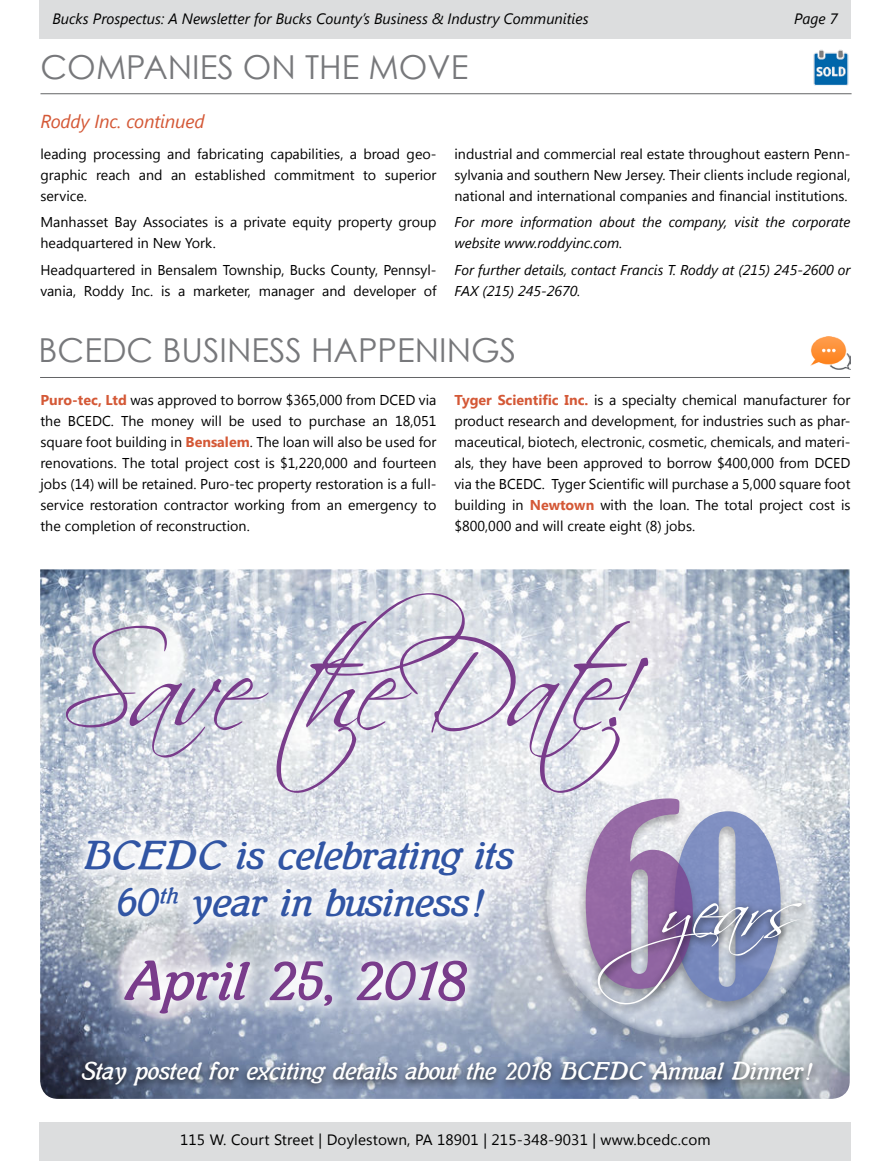
<style>
.page{position:relative;width:891px;height:1161px;background:#fff}
.page>*{position:absolute;margin:0;border:0;box-sizing:border-box;transform-origin:0 0}
.t1{font:119.1px "Scriptina Pro";color:#793c8b}
.t2{font:78.45px "Scriptina Pro";color:#fff}
.t3{font:700 54px "Mutter Krause Buch";color:#793c8b;scale:1.13 1}
.t4{font:700 39px/46.8px "Mutter Krause Buch";color:#3155a4;text-align:center;scale:1.09 1}
.t5{font:33px "Century Gothic";color:#77787b}
.t6{font:700 24px "Mutter Krause Buch";color:#fff;scale:1.06 1}
.t7{font:italic 18.75px "Segoe UI";letter-spacing:-.01em;color:#d45836}
.t8{font:italic 15px "Segoe UI";color:#000}
.t9{font:15px "Segoe UI";letter-spacing:.01em;color:#000}
.t10{font:14.25px/21px "Segoe UI";color:#000;text-align:justify}
.t11{font:italic 14.25px/21px "Segoe UI";color:#000}
.s1{font-weight:700;color:#d45836}
</style>
<div class="page">
<div style="left:39px;top:1122px;width:811px;height:39px;background:#dcddde"></div>
<div style="left:39px;top:0;width:811px;height:39px;background:#dcddde"></div>
<hr style="left:40px;top:93px;width:812px;height:1px;background:#636466">
<img style="left:813px;top:50px;width:35px;height:36px">
<hr style="left:40px;top:377px;width:810px;height:1px;background:#636466">
<img style="left:810px;top:337px;width:40px;height:32px">
<img style="left:40px;top:569px;width:810px;height:530px">
<svg style="left:66px;top:821px;width:466px;height:121px"></svg>
<div style="left:74px;top:1056px;width:747px;height:41px;background:#000;opacity:.75"></div>
<svg style="left:42px;top:569px;width:630px;height:249px"></svg>
<svg style="left:106px;top:942px;width:380px;height:90px;background:#c4cbd8"></svg>
<div style="left:534px;top:768px;width:293px;height:293px;background:#000;opacity:.37"></div>
<svg style="left:546px;top:763px;width:276px;height:275px"></svg>
<div style="left:665px;top:809px;width:123px;height:207px;background:#000;opacity:.4"></div>
<div style="left:576px;top:796px;width:124px;height:208px;background:#000;opacity:.4"></div>
<svg style="left:586px;top:798px;width:195px;height:203px;background:#ada4c7"></svg>
<div style="left:591px;top:896px;width:220px;height:118px;background:#000;opacity:.75"></div>
<p class="t8" style="left:52px;top:9px;width:538px">Bucks Prospectus: A Newsletter for Bucks County’s Business &amp; Industry Communities</p>
<p class="t8" style="left:794px;top:9px;width:45px">Page 7</p>
<h3 class="t5" style="left:40px;top:47px;width:430px">COMPANIES ON THE MOVE</h3>
<h3 class="t7" style="left:40px;top:108px;width:166px">Roddy Inc. continued</h3>
<p class="t10" style="left:41px;top:143px;width:398px">leading processing and fabricating capabilities, a broad geo&shy;graphic reach and an established commitment to superior service.</p>
<p class="t10" style="left:41px;top:211px;width:398px">Manhasset Bay Associates is a private equity property group headquartered in New York.</p>
<p class="t10" style="left:41px;top:259px;width:397px">Headquartered in Bensalem Township, Bucks County, Pennsyl&shy;vania, Roddy Inc. is a marketer, manager and developer of</p>
<p class="t10" style="left:455px;top:143px;width:398px">industrial and commercial real estate throughout eastern Penn&shy;sylvania and southern New Jersey. Their clients include regional, national and international companies and financial institutions.</p>
<p class="t11" style="left:455px;top:211px;width:398px">For more information about the company, visit the corporate website www.roddyinc.com.</p>
<p class="t11" style="left:455px;top:259px;width:397px">For further details, contact Francis T. Roddy at (215) 245-2600 or<br>FAX (215) 245-2670.</p>
<h3 class="t5" style="left:39px;top:330px;width:479px">BCEDC BUSINESS HAPPENINGS</h3>
<p class="t10" style="left:40px;top:389px;width:398px"><span class="s1">Puro-tec, Ltd</span> was approved to borrow $365,000 from DCED via the BCEDC. The money will be used to purchase an 18,051 square foot building in <span class="s1">Bensalem</span>. The loan will also be used for renovations. The total project cost is $1,220,000 and fourteen jobs (14) will be retained. Puro-tec property restoration is a full&shy;service restoration contractor working from an emergency to the completion of reconstruction.</p>
<p class="t10" style="left:455px;top:389px;width:398px"><span class="s1">Tyger Scientific Inc.</span> is a specialty chemical manufacturer for product research and development, for industries such as phar&shy;maceutical, biotech, electronic, cosmetic, chemicals, and materi&shy;als, they have been approved to borrow $400,000 from DCED via the BCEDC. Tyger Scientific will purchase a 5,000 square foot building in <span class="s1">Newtown</span> with the loan. The total project cost is $800,000 and will create eight (8) jobs.</p>
<h1 class="t1" style="left:61px;top:616px;width:580px">Save the Date!</h1>
<h3 class="t4" style="left:84px;top:832px;width:396px">BCEDC is celebrating its<br>60<sup>th</sup> year in business!</h3>
<h3 class="t3" style="left:124px;top:947px;width:307px">April 25, 2018</h3>
<h2 class="t2" style="left:661px;top:862px;width:130px">years</h2>
<h3 class="t6" style="left:81px;top:1056px;width:690px">Stay posted for exciting details about the 2018 BCEDC Annual Dinner!</h3>
<p class="t9" style="left:180px;top:1129px;width:532px">115 W. Court Street | Doylestown, PA 18901 | 215-348-9031 | www.bcedc.com</p>
</div>
